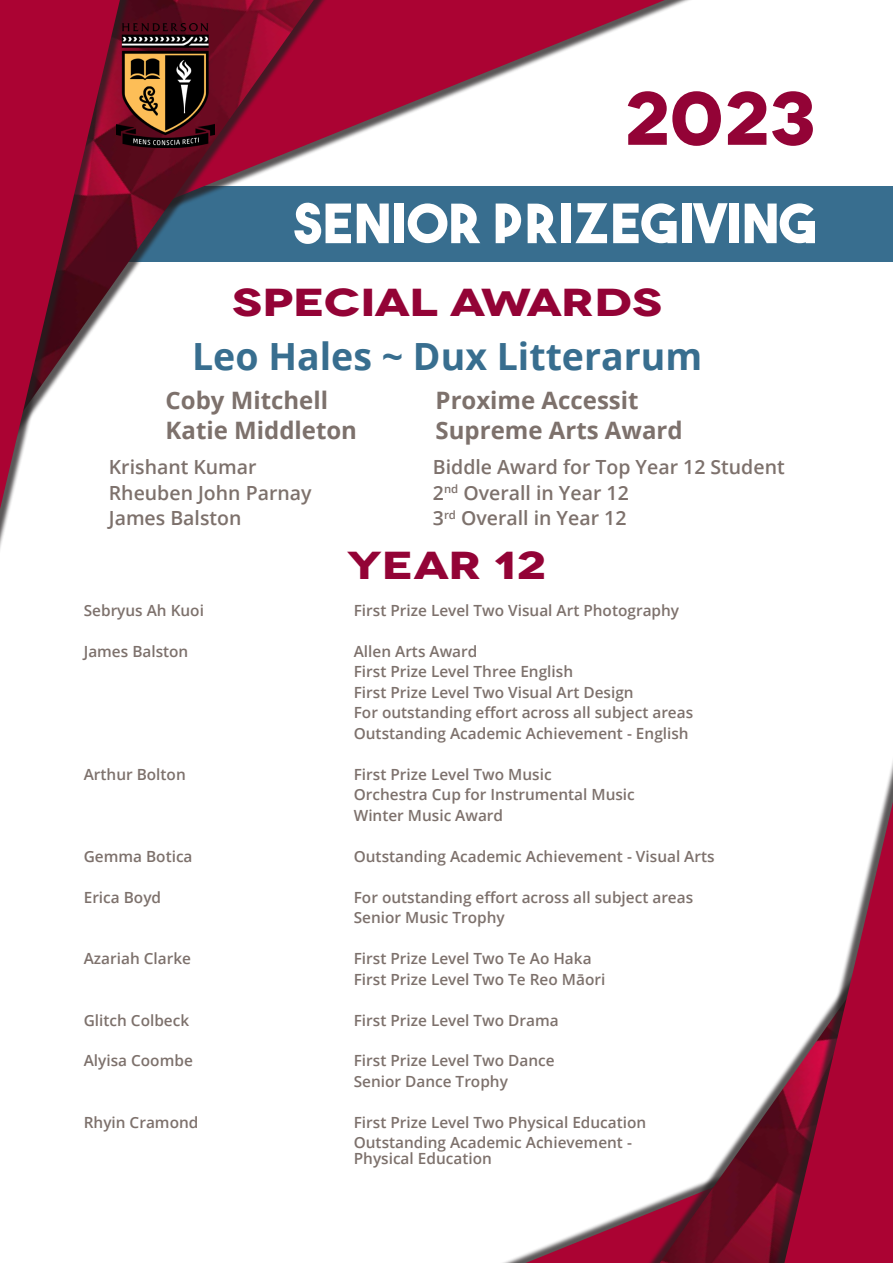
<style>
.page{position:relative;width:893px;height:1263px;background:#fff}
.page>*{position:absolute;margin:0;border:0;box-sizing:border-box;transform-origin:0 0}
.t1{font:700 75px "Novecentowide";color:#930336}
.t2{font:54px "The Bold Font";letter-spacing:.02em;color:#fff}
.t3{font:700 39px "Novecentowide";letter-spacing:-.02em;color:#930336;scale:1.25 1}
.t4{font:700 37.5px "Open Sans";color:#386e8f}
.t5{font:700 24px "Open Sans";color:#7d716c}
.t6{font:600 19.5px "Open Sans";color:#7d716c}
.t7{font:600 15.45px/20.5px "Open Sans";color:#7d716c}
</style>
<div class="page">
<div style="left:106px;top:186px;width:787px;height:76px;background:#386e8f"></div>
<div style="left:38px;top:0;width:686px;height:226px;background:#231f20;opacity:.75"></div>
<svg style="left:334px;top:0;width:331px;height:217px"></svg>
<div style="left:0;top:0;width:334px;height:448px;background:#231f20;opacity:.75"></div>
<img style="left:135px;top:0;width:179px;height:439px">
<div style="left:0;top:0;width:135px;height:566px;background:#231f20;opacity:.75"></div>
<svg style="left:0;top:0;width:120px;height:509px;fill:#ab0333"></svg>
<img style="left:117px;top:23px;width:98px;height:125px">
<svg style="left:526px;top:1209px;width:109px;height:54px"></svg>
<div style="left:635px;top:914px;width:258px;height:349px;background:#231f20;opacity:.75"></div>
<img style="left:660px;top:933px;width:99px;height:330px">
<div style="left:759px;top:740px;width:134px;height:523px;background:#231f20;opacity:.75"></div>
<svg style="left:784px;top:802px;width:109px;height:461px;fill:#ab0833"></svg>
<h1 class="t1" style="left:624px;top:75px;width:193px">2023</h1>
<h2 class="t2" style="left:293px;top:193px;width:525px">SENIOR PRIZEGIVING</h2>
<h3 class="t3" style="left:232px;top:280px;width:345px">SPECIAL AWARDS</h3>
<h3 class="t4" style="left:192px;top:342px;width:512px">Leo Hales ~ Dux Litterarum</h3>
<h3 class="t5" style="left:166px;top:391px;width:164px">Coby Mitchell</h3>
<h3 class="t5" style="left:436px;top:391px;width:205px">Proxime Accessit</h3>
<h3 class="t5" style="left:166px;top:421px;width:193px">Katie Middleton</h3>
<h3 class="t5" style="left:436px;top:421px;width:248px">Supreme Arts Award</h3>
<p class="t6" style="left:109px;top:459px;width:149px">Krishant Kumar</p>
<p class="t6" style="left:433px;top:459px;width:353px">Biddle Award for Top Year 12 Student</p>
<p class="t6" style="left:109px;top:485px;width:204px">Rheuben John Parnay</p>
<p class="t6" style="left:433px;top:485px;width:197px">2<sup>nd</sup> Overall in Year 12</p>
<p class="t6" style="left:109px;top:510px;width:134px">James Balston</p>
<p class="t6" style="left:433px;top:510px;width:195px">3<sup>rd</sup> Overall in Year 12</p>
<h3 class="t3" style="left:347px;top:543px;width:161px">YEAR 12</h3>
<p class="t7" style="left:84px;top:601px;width:122px">Sebryus Ah Kuoi</p>
<p class="t7" style="left:354px;top:601px;width:327px">First Prize Level Two Visual Art Photography</p>
<p class="t7" style="left:84px;top:642px;width:106px">James Balston</p>
<p class="t7" style="left:354px;top:642px;width:341px">Allen Arts Award<br>First Prize Level Three English<br>First Prize Level Two Visual Art Design<br>For outstanding e昀昀ort across all subject areas Outstanding Academic Achievement - English</p>
<p class="t7" style="left:84px;top:763px;width:104px">Arthur Bolton</p>
<p class="t7" style="left:354px;top:763px;width:283px">First Prize Level Two Music<br>Orchestra Cup for Instrumental Music<br>Winter Music Award</p>
<p class="t7" style="left:84px;top:845px;width:110px">Gemma Botica</p>
<p class="t7" style="left:354px;top:845px;width:362px">Outstanding Academic Achievement - Visual Arts</p>
<p class="t7" style="left:84px;top:886px;width:79px">Erica Boyd</p>
<p class="t7" style="left:354px;top:886px;width:341px">For outstanding e昀昀ort across all subject areas<br>Senior Music Trophy</p>
<p class="t7" style="left:84px;top:948px;width:109px">Azariah Clarke</p>
<p class="t7" style="left:354px;top:948px;width:253px">First Prize Level Two Te Ao Haka<br>First Prize Level Two Te Reo Māori</p>
<p class="t7" style="left:84px;top:1009px;width:107px">Glitch Colbeck</p>
<p class="t7" style="left:354px;top:1009px;width:206px">First Prize Level Two Drama</p>
<p class="t7" style="left:84px;top:1050px;width:111px">Alyisa Coombe</p>
<p class="t7" style="left:354px;top:1050px;width:202px">First Prize Level Two Dance<br>Senior Dance Trophy</p>
<p class="t7" style="left:84px;top:1112px;width:116px">Rhyin Cramond</p>
<p class="t7" style="left:354px;top:1112px;width:294px">First Prize Level Two Physical Education<br>Outstanding Academic Achievement -</p>
<p class="t7" style="left:354px;top:1147px;width:140px">Physical Education</p>
</div>
